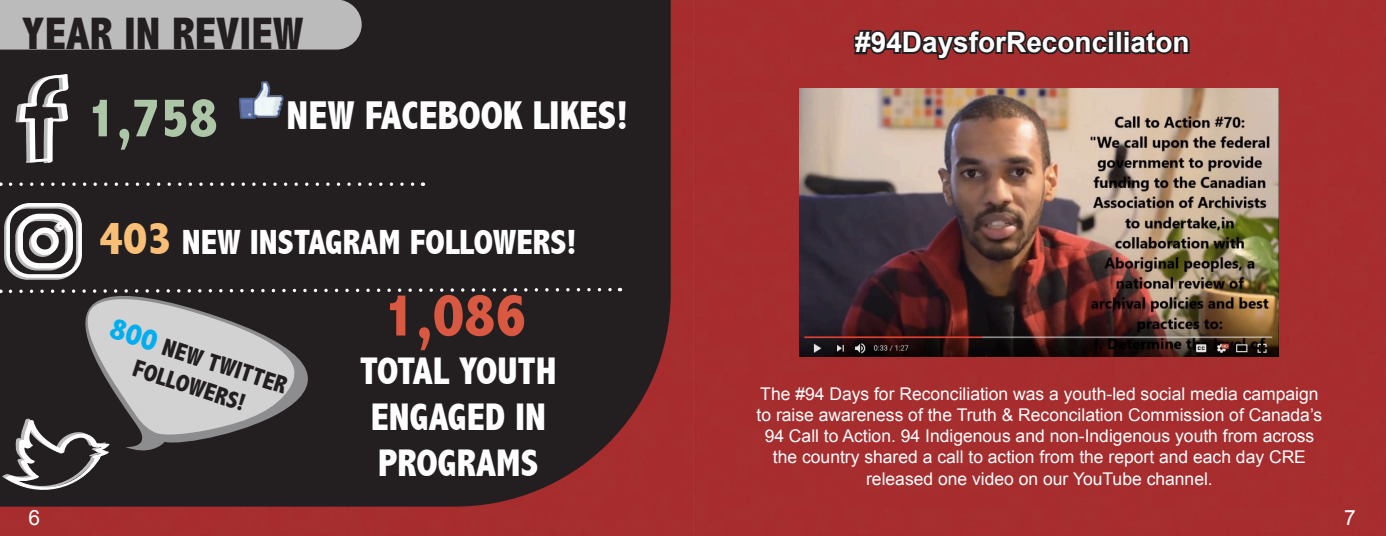
<style>
.page{position:relative;width:1386px;height:536px;background:#fff}
.page>*{position:absolute;margin:0;border:0;box-sizing:border-box;transform-origin:0 0}
.t1{font:800 condensed 61.25px "Abadi";color:#d95842}
.t2{font:800 condensed 45.5px "Abadi";color:#231f20}
.t3{font:800 condensed 40.25px "Abadi";color:#fff}
.t4{font:800 condensed 38.5px/46.2px "Abadi";color:#fff}
.t5{font:800 condensed 35px "Abadi";color:#fff}
.t6{font:700 28px "Arial";color:#fff}
.t7{font:800 condensed 24.5px/29.4px "Abadi";color:#231f20}
.t8{font:21px "Arial";color:#fff}
.t9{font:17.5px/21px "Arial";color:#fff;text-align:center}
.s1{font-size:56px;color:#aec6a8}
.s2{font-size:47.25px;color:#fabf77}
</style>
<div class="page">
<div style="left:0;top:21px;width:693px;height:515px;background:#a62d2e"></div>
<div style="left:0;top:0;width:671px;height:506px;background:#231f20"></div>
<img style="left:465px;top:0;width:228px;height:21px">
<img style="left:240px;top:81px;width:44px;height:37px">
<svg style="left:16px;top:73px;width:53px;height:90px"></svg>
<div style="left:0;top:0;width:362px;height:50px;background:#bcbbbb"></div>
<div style="left:4px;top:205px;width:76px;height:75px;border:4px solid #fff;border-radius:22px"></div>
<div style="left:15px;top:215px;width:56px;height:55px;border:5px solid #fff;border-radius:19px"></div>
<div style="left:29px;top:229px;width:28px;height:28px;border:5px solid #fff;border-radius:50%"></div>
<div style="left:54px;top:224px;width:9px;height:8px;border:5px solid #fff;border-radius:50%"></div>
<div style="left:6px;top:203px;width:76px;height:75px;border:4px solid #fff;border-radius:22px"></div>
<div style="left:18px;top:214px;width:55px;height:54px;border:5px solid #fff;border-radius:19px"></div>
<div style="left:31px;top:227px;width:28px;height:28px;border:5px solid #fff;border-radius:50%"></div>
<div style="left:56px;top:222px;width:9px;height:8px;border:5px solid #fff;border-radius:50%"></div>
<div style="left:693px;top:0;width:693px;height:536px;background:#a62d2e"></div>
<div style="left:1358px;top:0;width:28px;height:381px;background:#a62d2e"></div>
<svg style="left:852px;top:26px;width:259px;height:36px"></svg>
<div style="left:1108px;top:30px;width:7px;height:7px;border:4px solid #231f20"></div>
<div style="left:1108px;top:36px;width:7px;height:18px;border:4px solid #231f20"></div>
<div style="left:1115px;top:30px;width:8px;height:24px;border:4px solid #231f20"></div>
<div style="left:1123px;top:30px;width:8px;height:7px;border:4px solid #231f20"></div>
<div style="left:1123px;top:36px;width:8px;height:18px;border:4px solid #231f20"></div>
<svg style="left:1127px;top:26px;width:64px;height:31px"></svg>
<svg style="left:11px;top:182px;width:412px;height:4px"></svg>
<img style="left:799px;top:88px;width:480px;height:268px">
<svg style="left:0;top:286px;width:621px;height:213px"></svg>
<h2 class="t2" style="left:22px;top:18px;width:283px">YEAR IN REVIEW</h2>
<h3 class="t3" style="left:87px;top:101px;width:542px"><span class="s1">1,758</span> NEW FACEBOOK LIKES!</h3>
<h3 class="t5" style="left:99px;top:230px;width:479px"><span class="s2">403</span> NEW INSTAGRAM FOLLOWERS!</h3>
<h3 class="t7" style="left:147px;top:328px;width:152px;text-indent:21px;rotate:18deg">NEW TWITTER<br>FOLLOWERS!</h3>
<h1 class="t1" style="left:384px;top:293px;width:144px">1,086</h1>
<h3 class="t4" style="left:360px;top:351px;width:199px">TOTAL YOUTH<br>ENGAGED IN<br>PROGRAMS</h3>
<h3 class="t6" style="left:855px;top:32px;width:336px">#94DaysforReconciliaton</h3>
<p class="t9" style="left:757px;top:385px;width:567px">The #94 Days for Reconciliation was a youth-led social media campaign to raise awareness of the Truth &amp; Reconcilation Commission of Canada’s 94 Call to Action. 94 Indigenous and non-Indigenous youth from across the country shared a call to action from the report and each day CRE released one video on our YouTube channel.</p>
<p class="t8" style="left:29px;top:508px;width:13px">6</p>
<p class="t8" style="left:1344px;top:508px;width:13px">7</p>
</div>
